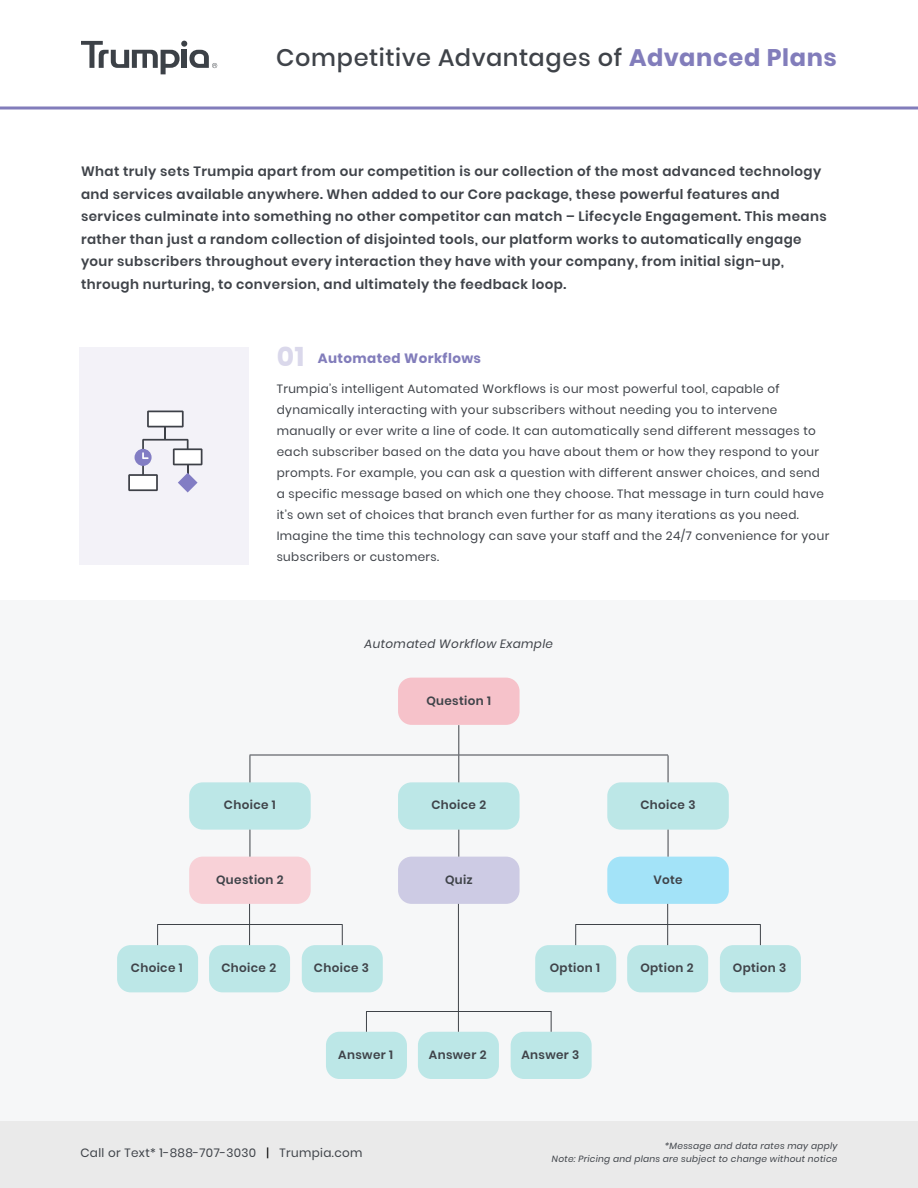
<style>
.page{position:relative;width:918px;height:1188px;background:#fff}
.page>*{position:absolute;margin:0;border:0;box-sizing:border-box;transform-origin:0 0}
.t1{font:500 24px "Poppins";letter-spacing:.025em;color:#3f4349}
.t2{font:600 13.5px/22.5px "Poppins";letter-spacing:.03em;color:#3f4349}
.t3{font:700 13.5px "Poppins";letter-spacing:.03em;color:#827dbb}
.t4{font:12px/21px "Poppins";letter-spacing:.03em;color:#3f4349}
.t5{font:600 12px "Poppins";letter-spacing:.03em;color:#3f4349}
.t6{font:italic 12px "Poppins";letter-spacing:.03em;color:#3f4349}
.t7{font:italic 9px/13.5px "Poppins";letter-spacing:.03em;color:#3f4349;text-align:right}
.s1{font-weight:700;color:#827dbb}
.s2{font-size:27px;color:#dad8eb}
.s3{color:#000}
</style>
<div class="page">
<svg style="left:81px;top:41px;width:136px;height:33px"></svg>
<div style="left:0;top:1120px;width:918px;height:68px;background:#eaeaea"></div>
<div style="left:0;top:600px;width:918px;height:520px;background:#f6f7f8"></div>
<div style="left:80px;top:347px;width:169px;height:218px;background:#f3f2f8"></div>
<svg style="left:0;top:106px;width:918px;height:4px;background:#a19dcb"></svg>
<hr style="left:250px;top:755px;width:418px;height:1px;background:#3f4349">
<div style="left:398px;top:678px;width:122px;height:47px;background:#f6c2ca;border-radius:14px"></div>
<hr style="left:458px;top:725px;width:1px;height:30px;background:#3f4349">
<div style="left:189px;top:782px;width:122px;height:48px;background:#bce7e7;border-radius:14px"></div>
<svg style="left:250px;top:755px;width:1px;height:27px"></svg>
<div style="left:189px;top:857px;width:122px;height:47px;background:#f8d1d7;border-radius:14px"></div>
<svg style="left:250px;top:830px;width:1px;height:27px"></svg>
<div style="left:117px;top:945px;width:81px;height:47px;background:#bce7e7;border-radius:14px"></div>
<svg style="left:157px;top:925px;width:1px;height:20px"></svg>
<div style="left:209px;top:945px;width:81px;height:47px;background:#bce7e7;border-radius:14px"></div>
<div style="left:302px;top:945px;width:81px;height:47px;background:#bce7e7;border-radius:14px"></div>
<svg style="left:342px;top:925px;width:1px;height:20px"></svg>
<svg style="left:249px;top:904px;width:1px;height:41px"></svg>
<hr style="left:157px;top:924px;width:186px;height:1px;background:#3f4349">
<div style="left:326px;top:1032px;width:81px;height:47px;background:#bce7e7;border-radius:14px"></div>
<div style="left:398px;top:782px;width:122px;height:48px;background:#bce7e7;border-radius:14px"></div>
<svg style="left:458px;top:755px;width:1px;height:27px"></svg>
<div style="left:398px;top:857px;width:122px;height:47px;background:#cdcbe4;border-radius:14px"></div>
<svg style="left:458px;top:830px;width:1px;height:27px"></svg>
<svg style="left:366px;top:1012px;width:1px;height:20px"></svg>
<div style="left:418px;top:1032px;width:81px;height:47px;background:#bce7e7;border-radius:14px"></div>
<svg style="left:458px;top:1012px;width:1px;height:20px"></svg>
<div style="left:511px;top:1032px;width:81px;height:47px;background:#bce7e7;border-radius:14px"></div>
<svg style="left:551px;top:1012px;width:1px;height:20px"></svg>
<hr style="left:458px;top:904px;width:1px;height:108px;background:#3f4349">
<hr style="left:366px;top:1011px;width:186px;height:1px;background:#3f4349">
<div style="left:607px;top:782px;width:122px;height:48px;background:#bce7e7;border-radius:14px"></div>
<svg style="left:668px;top:755px;width:1px;height:27px"></svg>
<div style="left:607px;top:857px;width:122px;height:47px;background:#a3e3f8;border-radius:14px"></div>
<svg style="left:668px;top:830px;width:1px;height:27px"></svg>
<div style="left:535px;top:945px;width:81px;height:47px;background:#bce7e7;border-radius:14px"></div>
<svg style="left:575px;top:925px;width:1px;height:20px"></svg>
<div style="left:627px;top:945px;width:81px;height:47px;background:#bce7e7;border-radius:14px"></div>
<div style="left:720px;top:945px;width:81px;height:47px;background:#bce7e7;border-radius:14px"></div>
<svg style="left:760px;top:925px;width:1px;height:20px"></svg>
<svg style="left:667px;top:904px;width:1px;height:41px"></svg>
<hr style="left:575px;top:924px;width:186px;height:1px;background:#3f4349">
<svg style="left:128px;top:411px;width:75px;height:81px"></svg>
<h1 class="t1" style="left:276px;top:43px;width:562px">Competitive Advantages of <span class="s1">Advanced Plans</span></h1>
<p class="t2" style="left:81px;top:160px;width:747px">What truly sets Trumpia apart from our competition is our collection of the most advanced technology and services available anywhere. When added to our Core package, these powerful features and services culminate into something no other competitor can match – Lifecycle Engagement. This means rather than just a random collection of disjointed tools, our platform works to automatically engage your subscribers throughout every interaction they have with your company, from initial sign-up, through nurturing, to conversion, and ultimately the feedback loop.</p>
<p class="t3" style="left:277px;top:350px;width:206px"><span class="s2">01</span> Automated Workflows</p>
<p class="t4" style="left:277px;top:379px;width:554px">Trumpia’s intelligent Automated Workflows is our most powerful tool, capable of dynamically interacting with your subscribers without needing you to intervene manually or ever write a line of code. It can automatically send different messages to each subscriber based on the data you have about them or how they respond to your prompts. For example, you can ask a question with different answer choices, and send a specific message based on which one they choose. That message in turn could have it’s own set of choices that branch even further for as many iterations as you need.<br>Imagine the time this technology can save your staff and the 24/7 convenience for your subscribers or customers.</p>
<p class="t6" style="left:364px;top:637px;width:190px">Automated Workflow Example</p>
<p class="t5" style="left:426px;top:693px;width:66px">Question 1</p>
<p class="t5" style="left:224px;top:798px;width:53px">Choice 1</p>
<p class="t5" style="left:431px;top:798px;width:56px">Choice 2</p>
<p class="t5" style="left:640px;top:798px;width:57px">Choice 3</p>
<p class="t5" style="left:216px;top:872px;width:69px">Question 2</p>
<p class="t5" style="left:445px;top:872px;width:29px">Quiz</p>
<p class="t5" style="left:653px;top:872px;width:31px">Vote</p>
<p class="t5" style="left:131px;top:961px;width:53px">Choice 1</p>
<p class="t5" style="left:221px;top:961px;width:56px">Choice 2</p>
<p class="t5" style="left:314px;top:961px;width:57px">Choice 3</p>
<p class="t5" style="left:550px;top:961px;width:52px">Option 1</p>
<p class="t5" style="left:640px;top:961px;width:55px">Option 2</p>
<p class="t5" style="left:733px;top:961px;width:55px">Option 3</p>
<p class="t5" style="left:338px;top:1048px;width:56px">Answer 1</p>
<p class="t5" style="left:429px;top:1048px;width:59px">Answer 2</p>
<p class="t5" style="left:521px;top:1048px;width:60px">Answer 3</p>
<p class="t4" style="left:80px;top:1143px;width:284px">Call or Text* 1-888-707-3030 <span class="s3">|</span> Trumpia.com</p>
<p class="t7" style="left:552px;top:1139px;width:287px">*Message and data rates may apply<br>Note: Pricing and plans are subject to change without notice</p>
</div>
